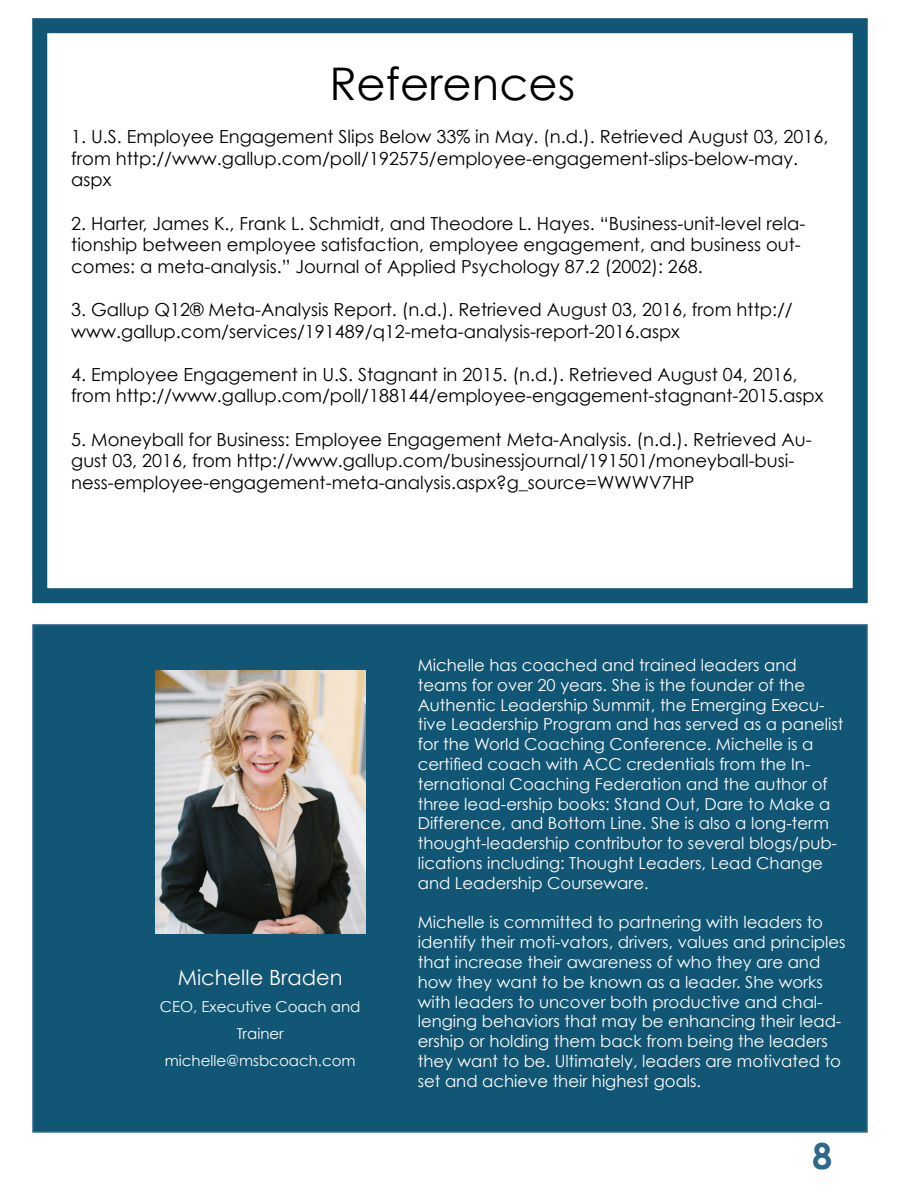
<style>
.page{position:relative;width:900px;height:1200px;background:#fff}
.page>*{position:absolute;margin:0;border:0;box-sizing:border-box;transform-origin:0 0}
.t1{font:45px "Century Gothic";color:#000}
.t2{font:700 36px "Century Gothic";color:#2e688a}
.t3{font:21px "Century Gothic";color:#fff}
.t4{font:18px/21.6px "Century Gothic";color:#000}
.t5{font:16.5px/19.8px "Century Gothic";color:#fff}
.t6{font:15px/27px "Century Gothic";color:#fff;text-align:center}
</style>
<div class="page">
<div style="left:32px;top:18px;width:836px;height:585px;border:15px solid #115674"></div>
<div style="left:32px;top:624px;width:836px;height:509px;background:#115674;border:2px solid #2e688a"></div>
<img style="left:155px;top:671px;width:210px;height:262px">
<p class="t1" style="left:329px;top:56px;width:247px">References</p>
<p class="t4" style="left:71px;top:126px;width:759px">1. U.S. Employee Engagement Slips Below 33% in May. (n.d.). Retrieved August 03, 2016, from http://www.gallup.com/poll/192575/employee-engagement-slips-below-may. aspx</p>
<p class="t4" style="left:71px;top:212px;width:736px">2. Harter, James K., Frank L. Schmidt, and Theodore L. Hayes. “Business-unit-level rela&shy;tionship between employee satisfaction, employee engagement, and business out&shy;comes: a meta-analysis.” Journal of Applied Psychology 87.2 (2002): 268.</p>
<p class="t4" style="left:71px;top:298px;width:723px">3. Gallup Q12® Meta-Analysis Report. (n.d.). Retrieved August 03, 2016, from http:// www.gallup.com/services/191489/q12-meta-analysis-report-2016.aspx</p>
<p class="t4" style="left:71px;top:363px;width:754px">4. Employee Engagement in U.S. Stagnant in 2015. (n.d.). Retrieved August 04, 2016, from http://www.gallup.com/poll/188144/employee-engagement-stagnant-2015.aspx</p>
<p class="t4" style="left:71px;top:428px;width:742px">5. Moneyball for Business: Employee Engagement Meta-Analysis. (n.d.). Retrieved Au&shy;gust 03, 2016, from http://www.gallup.com/businessjournal/191501/moneyball-busi&shy;ness-employee-engagement-meta-analysis.aspx?g_source=WWWV7HP</p>
<p class="t3" style="left:178px;top:965px;width:166px">Michelle Braden</p>
<p class="t6" style="left:160px;top:993px;width:202px">CEO, Executive Coach and<br>Trainer</p>
<p class="t6" style="left:165px;top:1047px;width:192px">michelle@msbcoach.com</p>
<p class="t5" style="left:418px;top:655px;width:427px">Michelle has coached and trained leaders and teams for over 20 years. She is the founder of the Authentic Leadership Summit, the Emerging Execu&shy;tive Leadership Program and has served as a panelist for the World Coaching Conference. Michelle is a certified coach with ACC credentials from the In&shy;ternational Coaching Federation and the author of three lead-ership books: Stand Out, Dare to Make a Difference, and Bottom Line. She is also a long-term thought-leadership contributor to several blogs/pub&shy;lications including: Thought Leaders, Lead Change and Leadership Courseware.</p>
<p class="t5" style="left:418px;top:912px;width:429px">Michelle is committed to partnering with leaders to identify their moti-vators, drivers, values and principles that increase their awareness of who they are and how they want to be known as a leader. She works with leaders to uncover both productive and chal&shy;lenging behaviors that may be enhancing their lead&shy;ership or holding them back from being the leaders they want to be. Ultimately, leaders are motivated to set and achieve their highest goals.</p>
<p class="t2" style="left:812px;top:1133px;width:22px">8</p>
</div>
